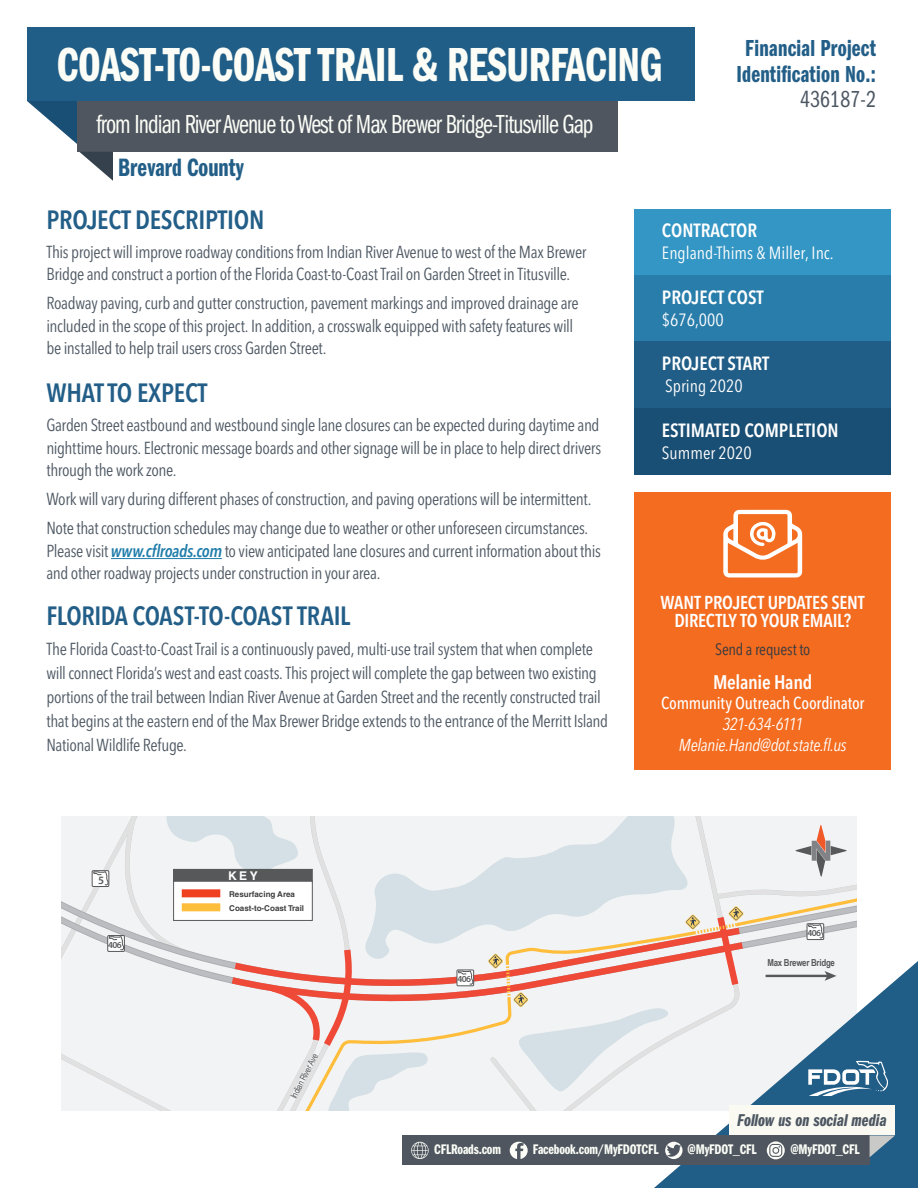
<style>
.page{position:relative;width:918px;height:1188px;background:#fff}
.page>*{position:absolute;margin:0;border:0;box-sizing:border-box;transform-origin:0 0}
.t1{font:49.5px "Franklin Gothic LT Pro Dm Cm";letter-spacing:-.01em;color:#fbfdf6;scale:.96 1}
.t2{font:27px "Franklin Gothic LT Pro Bk Cm";letter-spacing:-.035em;color:#fbfdf6;scale:.96 1}
.t3{font:600 condensed 26.25px "Avenir Next LT Pro";letter-spacing:-.01em;color:#225e87}
.t4{font:25.95px "Franklin Gothic LT Pro Dm Cm";color:#225e87;scale:.96 1}
.t5{font:24px/25.5px "Franklin Gothic LT Pro Dm Cm";letter-spacing:.01em;color:#225e87;text-align:right;scale:.96 1}
.t6{font:600 condensed 19.5px "Avenir Next LT Pro";letter-spacing:-.015em;color:#fff}
.t7{font:600 condensed 19.05px "Avenir Next LT Pro";color:#fff}
.t8{font:600 condensed 18.6px/18px "Avenir Next LT Pro";letter-spacing:-.015em;color:#fff;text-align:center}
.t9{font:condensed 17.7px "Avenir Next LT Pro";color:#fff}
.t10{font:17.7px "Franklin Gothic LT Pro Dm Cm It";color:#4d5762}
.t11{font:condensed 17.25px/22.5px "Avenir Next LT Pro";letter-spacing:-.02em;color:#4d5762}
.t12{font:italic condensed 17.25px/20.7px "Avenir Next LT Pro";letter-spacing:-.015em;color:#fff;text-align:center}
.t13{font:condensed 16.35px "Avenir Next LT Pro";letter-spacing:-.01em;color:#333942}
.t14{font:14.4px "Franklin Gothic LT Pro Dm Cm";letter-spacing:-.01em;color:#fbfdf6}
.t15{font:700 12px "Helvetica LT Std";color:#fff}
.t16{font:600 11.25px "Myriad Pro";color:#57585a}
.t17{font:700 9.6px "Arial Narrow";letter-spacing:-.025em;color:#57585a}
.t18{font:600 9.3px "Myriad Pro";letter-spacing:-.065em;color:#57585a}
.t19{font:8.85px "Arial Narrow";color:#57585a}
.t20{font:700 7.95px/14px "Helvetica LT Std";color:#3e3e3f}
.s1{font-family:"Franklin Gothic LT Pro Bk Cm";color:#4d5762}
.s2{font-weight:600;font-style:italic;color:#207daa}
.s3{font-weight:500;font-style:normal}
</style>
<div class="page">
<svg style="left:654px;top:961px;width:264px;height:227px;fill:#215e87"></svg>
<svg style="left:62px;top:816px;width:826px;height:294px"></svg>
<div style="left:402px;top:1135px;width:468px;height:30px;background:#4f5660"></div>
<svg style="left:510px;top:1142px;width:18px;height:17px"></svg>
<svg style="left:665px;top:1142px;width:18px;height:17px"></svg>
<svg style="left:411px;top:1142px;width:18px;height:17px"></svg>
<svg style="left:767px;top:1141px;width:18px;height:18px"></svg>
<div style="left:729px;top:1105px;width:166px;height:30px;background:#fafaf2"></div>
<svg style="left:870px;top:1135px;width:25px;height:22px"></svg>
<hr style="left:111px;top:558px;width:111px;height:1px;background:#207daa">
<svg style="left:27px;top:101px;width:51px;height:44px"></svg>
<div style="left:27px;top:27px;width:667px;height:74px;background:#215e87"></div>
<div style="left:78px;top:101px;width:540px;height:51px;background:#4f5660"></div>
<svg style="left:79px;top:152px;width:34px;height:29px"></svg>
<div style="left:635px;top:209px;width:256px;height:66px;background:#3396c4"></div>
<div style="left:635px;top:275px;width:256px;height:66px;background:#297dab"></div>
<div style="left:635px;top:341px;width:256px;height:67px;background:#215e87"></div>
<div style="left:635px;top:408px;width:256px;height:67px;background:#1a4f75"></div>
<div style="left:635px;top:492px;width:256px;height:278px;background:#f36c1f"></div>
<svg style="left:723px;top:510px;width:79px;height:68px"></svg>
<p class="t1" style="left:57px;top:38px;width:632px">COAST-TO-COAST TRAIL &amp; RESURFACING</p>
<p class="t2" style="left:96px;top:110px;width:519px">from Indian River Avenue to West of Max Brewer Bridge-Titusville Gap</p>
<p class="t4" style="left:118px;top:153px;width:132px">Brevard County</p>
<p class="t5" style="left:736px;top:36px;width:147px">Financial Project<br>Identification No.:<br><span class="s1">436187-2</span></p>
<p class="t3" style="left:46px;top:203px;width:220px">PROJECT DESCRIPTION</p>
<p class="t11" style="left:46px;top:240px;width:542px">This project will improve roadway conditions from Indian River Avenue to west of the Max Brewer<br>Bridge and construct a portion of the Florida Coast-to-Coast Trail on Garden Street in Titusville.</p>
<p class="t11" style="left:46px;top:292px;width:534px">Roadway paving, curb and gutter construction, pavement markings and improved drainage are included in the scope of this project. In addition, a crosswalk equipped with safety features will be installed to help trail users cross Garden Street.</p>
<p class="t3" style="left:46px;top:377px;width:163px">WHAT TO EXPECT</p>
<p class="t11" style="left:46px;top:414px;width:556px;text-align:justify">Garden Street eastbound and westbound single lane closures can be expected during daytime and nighttime hours. Electronic message boards and other signage will be in place to help direct drivers through the work zone.</p>
<p class="t11" style="left:46px;top:488px;width:546px">Work will vary during different phases of construction, and paving operations will be intermittent.</p>
<p class="t11" style="left:46px;top:517px;width:556px">Note that construction schedules may change due to weather or other unforeseen circumstances.<br>Please visit <span class="s2">www.cflroads.com</span> to view anticipated lane closures and current information about this and other roadway projects under construction in your area.</p>
<p class="t3" style="left:46px;top:600px;width:305px">FLORIDA COAST-TO-COAST TRAIL</p>
<p class="t11" style="left:46px;top:637px;width:563px;line-height:24px">The Florida Coast-to-Coast Trail is a continuously paved, multi-use trail system that when complete will connect Florida’s west and east coasts. This project will complete the gap between two existing portions of the trail between Indian River Avenue at Garden Street and the recently constructed trail that begins at the eastern end of the Max Brewer Bridge extends to the entrance of the Merritt Island National Wildlife Refuge.</p>
<p class="t16" style="left:98px;top:873px;width:8px">5</p>
<p class="t18" style="left:108px;top:939px;width:15px">406</p>
<p class="t15" style="left:228px;top:868px;width:31px">KEY</p>
<p class="t20" style="left:229px;top:887px;width:76px">Resurfacing Area<br>Coast-to-Coast Trail</p>
<p class="t19" style="left:287px;top:1095px;width:51px;rotate:-63deg">Indian River Ave</p>
<p class="t18" style="left:457px;top:973px;width:15px">406</p>
<p class="t7" style="left:662px;top:218px;width:97px">CONTRACTOR</p>
<p class="t9" style="left:662px;top:242px;width:173px">England-Thims &amp; Miller, Inc.</p>
<p class="t7" style="left:662px;top:286px;width:103px">PROJECT COST</p>
<p class="t9" style="left:662px;top:309px;width:63px">$676,000</p>
<p class="t7" style="left:662px;top:352px;width:109px">PROJECT START</p>
<p class="t9" style="left:665px;top:376px;width:79px">Spring 2020</p>
<p class="t7" style="left:662px;top:419px;width:178px">ESTIMATED COMPLETION</p>
<p class="t9" style="left:662px;top:442px;width:91px">Summer 2020</p>
<p class="t8" style="left:661px;top:593px;width:206px">WANT PROJECT UPDATES SENT<br>DIRECTLY TO YOUR EMAIL?</p>
<p class="t13" style="left:715px;top:639px;width:97px">Send a request to</p>
<p class="t6" style="left:713px;top:670px;width:101px">Melanie Hand</p>
<p class="t12" style="left:661px;top:693px;width:205px"><span class="s3">Community Outreach Coordinator<br></span>321-634-6111<br>Melanie.Hand@dot.state.fl.us</p>
<p class="t18" style="left:808px;top:927px;width:15px">406</p>
<p class="t17" style="left:767px;top:955px;width:69px">Max Brewer Bridge</p>
<p class="t10" style="left:737px;top:1110px;width:151px">Follow us on social media</p>
<p class="t14" style="left:434px;top:1141px;width:68px">CFLRoads.com</p>
<p class="t14" style="left:533px;top:1141px;width:127px">Facebook.com/MyFDOTCFL</p>
<p class="t14" style="left:688px;top:1141px;width:71px">@MyFDOT_CFL</p>
<p class="t14" style="left:790px;top:1141px;width:71px">@MyFDOT_CFL</p>
</div>
